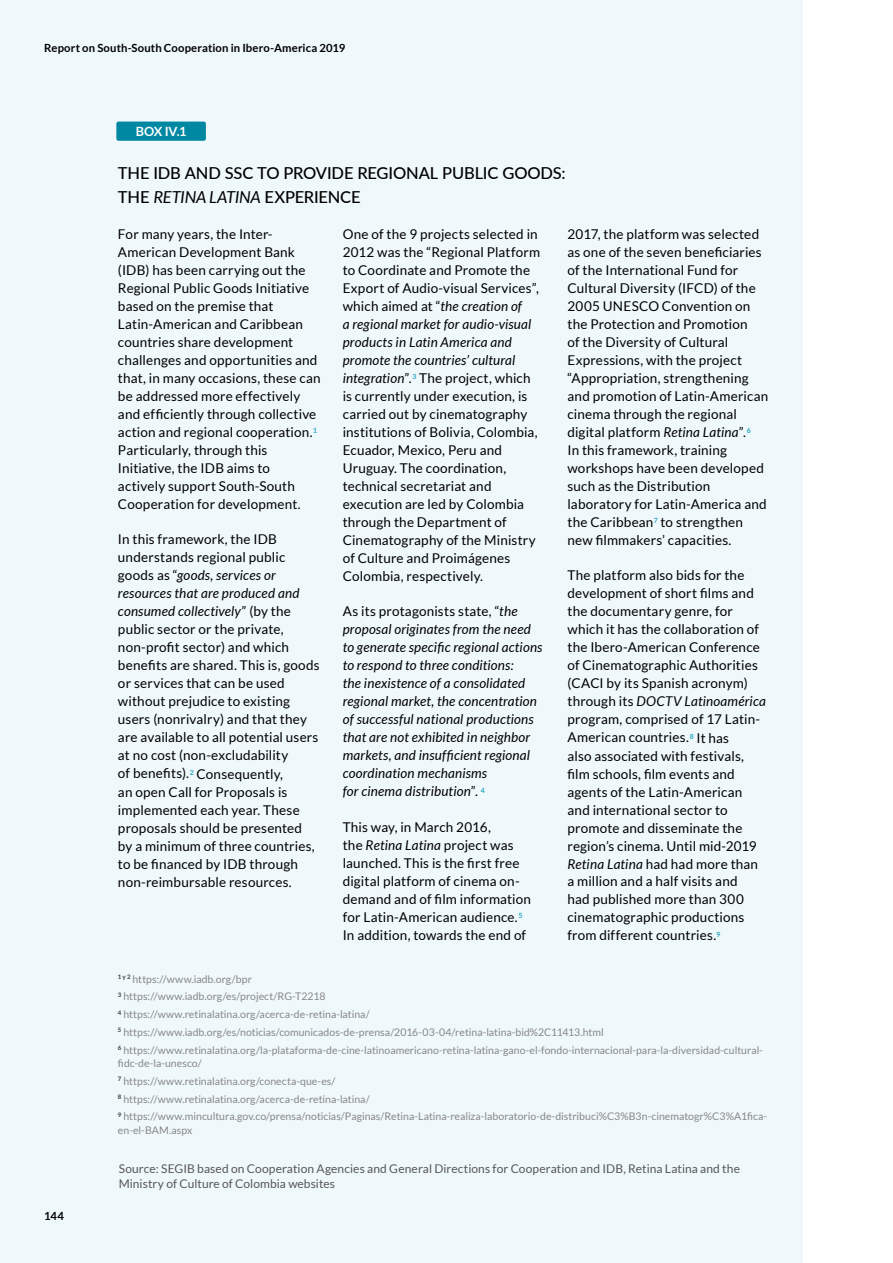
<style>
.page{position:relative;width:893px;height:1263px;background:#fff}
.page>*{position:absolute;margin:0;border:0;box-sizing:border-box;transform-origin:0 0}
.t1{font:500 16.5px/24px "Lato";letter-spacing:-.01em;color:#000}
.t2{font:13.5px/18px "Lato";letter-spacing:.01em;color:#000}
.t3{font:italic 13.5px/18px "Lato";letter-spacing:.01em;color:#000}
.t4{font:700 12.75px "Lato";color:#fff}
.t5{font:12px/15px "Lato";letter-spacing:.005em;color:#575756}
.t6{font:700 11.25px "Lato";letter-spacing:.015em;color:#000}
.t7{font:10.5px/17.7px "Lato";color:#878787}
.s1{font-weight:400;font-style:italic}
.s2{font-style:italic}
.s3{font-style:normal}
</style>
<div class="page">
<div style="left:0;top:0;width:803px;height:1263px;background:#eff8fb"></div>
<div style="left:116px;top:122px;width:90px;height:19px;background:#0088a2;border-radius:2px"></div>
<p class="t6" style="left:44px;top:41px;width:303px">Report on South-South Cooperation in Ibero-America 2019</p>
<p class="t4" style="left:136px;top:124px;width:52px">BOX IV.1</p>
<p class="t1" style="left:118px;top:160px;width:449px">THE IDB AND SSC TO PROVIDE REGIONAL PUBLIC GOODS:<br>THE <span class="s1">RETINA LATINA</span> EXPERIENCE</p>
<p class="t2" style="left:118px;top:225px;width:204px">For many years, the Inter-<br>American Development Bank (IDB) has been carrying out the<br>Regional Public Goods Initiative based on the premise that<br>Latin-American and Caribbean countries share development challenges and opportunities and that, in many occasions, these can be addressed more effectively and efficiently through collective action and regional cooperation.<sup>1<br></sup>Particularly, through this<br>Initiative, the IDB aims to actively support South-South<br>Cooperation for development.</p>
<p class="t2" style="left:118px;top:530px;width:203px">In this framework, the IDB understands regional public goods as “<span class="s2">goods, services or resources that are produced and consumed collectively</span>” (by the public sector or the private, non-profit sector) and which benefits are shared. This is, goods or services that can be used without prejudice to existing users (nonrivalry) and that they are available to all potential users at no cost (non-excludability<br>of benefits).<sup>2</sup> Consequently,<br>an open Call for Proposals is implemented each year. These proposals should be presented by a minimum of three countries, to be financed by IDB through non-reimbursable resources.</p>
<p class="t2" style="left:343px;top:225px;width:199px">One of the 9 projects selected in<br>2012 was the “Regional Platform to Coordinate and Promote the<br>Export of Audio-visual Services”, which aimed at “<span class="s2">the creation of<br>a regional market for audio-visual products in Latin America and promote the countries’ cultural integration</span>”.<sup>3</sup> The project, which is currently under execution, is carried out by cinematography institutions of Bolivia, Colombia,<br>Ecuador, Mexico, Peru and<br>Uruguay. The coordination, technical secretariat and execution are led by Colombia through the Department of<br>Cinematography of the Ministry of Culture and Proimágenes<br>Colombia, respectively.</p>
<p class="t3" style="left:343px;top:603px;width:201px"><span class="s3">As its protagonists state, “</span>the proposal originates from the need to generate specific regional actions to respond to three conditions:<br>the inexistence of a consolidated regional market, the concentration of successful national productions that are not exhibited in neighbor markets, and insufficient regional coordination mechanisms<br>for cinema distribution<span class="s3">”.</span> <sup>4</sup></p>
<p class="t2" style="left:343px;top:817px;width:190px">This way, in March 2016,<br>the <span class="s2">Retina Latina</span> project was launched. This is the first free digital platform of cinema on&shy;demand and of film information for Latin-American audience.<sup>5<br></sup>In addition, towards the end of</p>
<p class="t2" style="left:567px;top:225px;width:202px">2017, the platform was selected as one of the seven beneficiaries of the International Fund for<br>Cultural Diversity (IFCD) of the<br>2005 UNESCO Convention on the Protection and Promotion<br>of the Diversity of Cultural<br>Expressions, with the project “Appropriation, strengthening and promotion of Latin-American cinema through the regional digital platform <span class="s2">Retina Latina</span>”.<sup>6<br></sup>In this framework, training workshops have been developed such as the Distribution laboratory for Latin-America and the Caribbean<sup>7</sup> to strengthen new filmmakers’ capacities.</p>
<p class="t2" style="left:567px;top:566px;width:200px">The platform also bids for the development of short films and the documentary genre, for which it has the collaboration of the Ibero-American Conference of Cinematographic Authorities (CACI by its Spanish acronym) through its <span class="s2">DOCTV Latinoamérica </span>program, comprised of 17 Latin-<br>American countries.<sup>8</sup> It has<br>also associated with festivals, film schools, film events and agents of the Latin-American and international sector to promote and disseminate the region’s cinema. Until mid-2019<br><span class="s2">Retina Latina</span> had had more than a million and a half visits and<br>had published more than 300 cinematographic productions from different countries.<sup>9</sup></p>
<p class="t7" style="left:118px;top:970px;width:646px"><sup>1</sup> <sup>y</sup> <sup>2</sup> https://www.iadb.org/bpr<br><sup>3</sup> https://www.iadb.org/es/project/RG-T2218<br><sup>4</sup> https://www.retinalatina.org/acerca-de-retina-latina/<br><sup>5</sup> https://www.iadb.org/es/noticias/comunicados-de-prensa/2016-03-04/retina-latina-bid%2C11413.html<br><sup>6</sup> https://www.retinalatina.org/la-plataforma-de-cine-latinoamericano-retina-latina-gano-el-fondo-internacional-para-la-diversidad-cultural-</p>
<p class="t7" style="left:118px;top:1054px;width:651px">fidc-de-la-unesco/<br><sup>7</sup> https://www.retinalatina.org/conecta-que-es/<br><sup>8</sup> https://www.retinalatina.org/acerca-de-retina-latina/<br><sup>9</sup> https://www.mincultura.gov.co/prensa/noticias/Paginas/Retina-Latina-realiza-laboratorio-de-distribuci%C3%B3n-cinematogr%C3%A1fica-</p>
<p class="t7" style="left:118px;top:1121px;width:76px">en-el-BAM.aspx</p>
<p class="t6" style="left:44px;top:1210px;width:21px">144</p>
<p class="t5" style="left:119px;top:1161px;width:623px">Source: SEGIB based on Cooperation Agencies and General Directions for Cooperation and IDB, Retina Latina and the<br>Ministry of Culture of Colombia websites</p>
</div>
